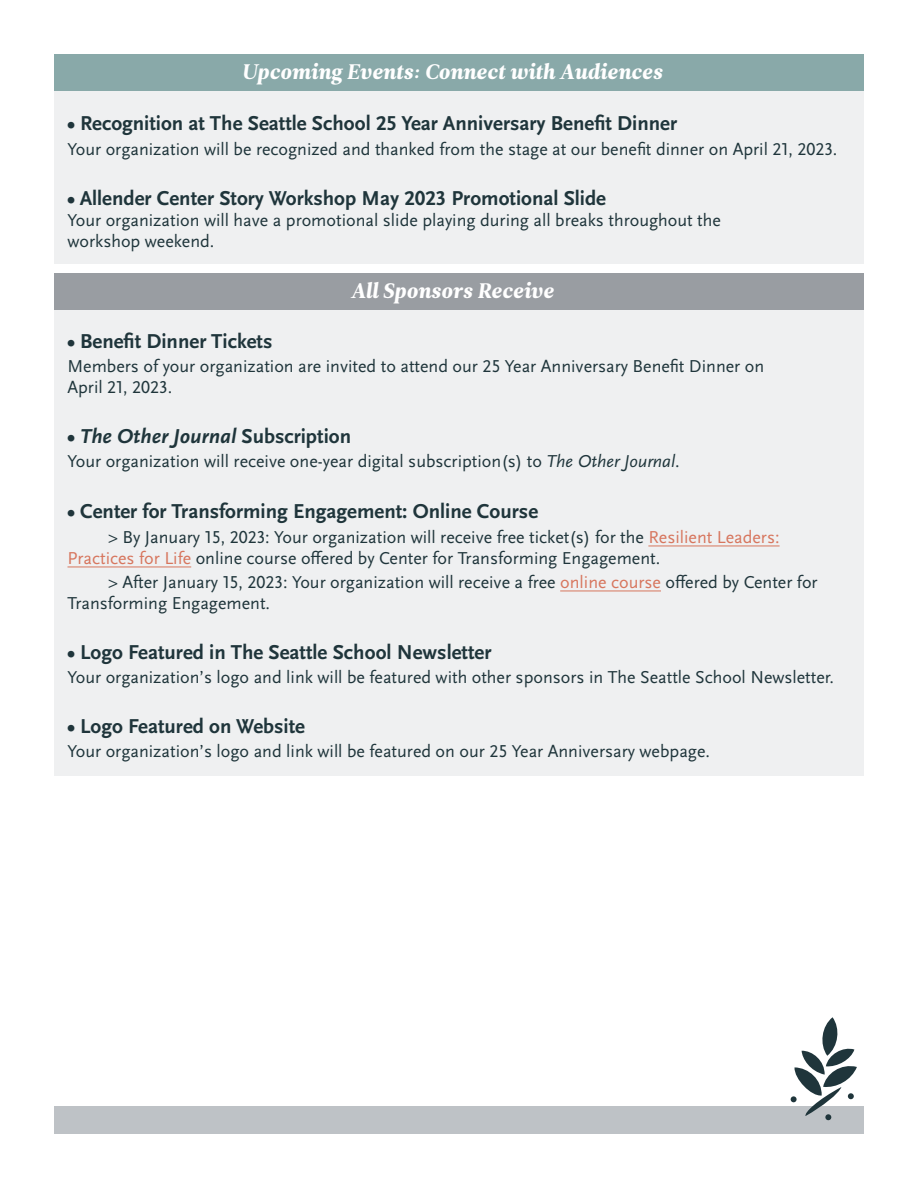
<style>
.page{position:relative;width:918px;height:1188px;background:#fff}
.page>*{position:absolute;margin:0;border:0;box-sizing:border-box;transform-origin:0 0}
.t1{font:700 21px "Scala Sans Pro";color:#1f353b}
.t2{font:21px "Leitura News Italic 4";color:#fff}
.t3{font:italic 700 21px "Scala Sans Pro";color:#1f353b}
.t4{font:18px/21px "Scala Sans Pro";color:#1f353b}
.s1{font-style:normal}
.s2{font-style:italic}
.s3{color:#d7765e}
</style>
<div class="page">
<div style="left:54px;top:1107px;width:810px;height:27px;background:#bec2c6"></div>
<svg style="left:791px;top:1017px;width:66px;height:103px"></svg>
<div style="left:54px;top:276px;width:810px;height:499px;background:#eff0f1"></div>
<div style="left:54px;top:273px;width:810px;height:36px;background:#999da2"></div>
<div style="left:54px;top:54px;width:810px;height:210px;background:#eff0f1"></div>
<div style="left:54px;top:54px;width:810px;height:36px;background:#89a9a9"></div>
<hr style="left:648px;top:546px;width:132px;height:1px;background:#d7765e">
<hr style="left:68px;top:567px;width:123px;height:1px;background:#d7765e">
<hr style="left:560px;top:591px;width:101px;height:1px;background:#d7765e">
<p class="t2" style="left:242px;top:58px;width:422px">Upcoming Events: Connect with Audiences</p>
<p class="t1" style="left:67px;top:111px;width:611px">• Recognition at The Seattle School 25 Year Anniversary Benefit Dinner</p>
<p class="t4" style="left:68px;top:138px;width:771px">Your organization will be recognized and thanked from the stage at our benefit dinner on April 21, 2023.</p>
<p class="t1" style="left:68px;top:186px;width:540px">• Allender Center Story Workshop May 2023 Promotional Slide</p>
<p class="t4" style="left:68px;top:210px;width:655px">Your organization will have a promotional slide playing during all breaks throughout the workshop weekend.</p>
<p class="t2" style="left:351px;top:276px;width:204px">All Sponsors Receive</p>
<p class="t1" style="left:68px;top:329px;width:206px">• Benefit Dinner Tickets</p>
<p class="t4" style="left:68px;top:356px;width:698px">Members of your organization are invited to attend our 25 Year Anniversary Benefit Dinner on<br>April 21, 2023.</p>
<p class="t3" style="left:68px;top:424px;width:285px"><span class="s1">•</span> The Other Journal <span class="s1">Subscription</span></p>
<p class="t4" style="left:68px;top:451px;width:614px">Your organization will receive one-year digital subscription(s) to <span class="s2">The Other Journal</span>.</p>
<p class="t1" style="left:68px;top:499px;width:472px">• Center for Transforming Engagement: Online Course</p>
<p class="t4" style="left:68px;top:527px;width:714px;text-indent:40px">&gt; By January 15, 2023: Your organization will receive free ticket(s) for the <span class="s3">Resilient Leaders:<br>Practices for Life</span> online course offered by Center for Transforming Engagement.</p>
<p class="t4" style="left:68px;top:572px;width:752px;text-indent:40px">&gt; After January 15, 2023: Your organization will receive a free <span class="s3">online course</span> offered by Center for<br>Transforming Engagement.</p>
<p class="t1" style="left:68px;top:640px;width:425px">• Logo Featured in The Seattle School Newsletter</p>
<p class="t4" style="left:68px;top:667px;width:768px">Your organization’s logo and link will be featured with other sponsors in The Seattle School Newsletter.</p>
<p class="t1" style="left:68px;top:714px;width:239px">• Logo Featured on Website</p>
<p class="t4" style="left:68px;top:740px;width:644px">Your organization’s logo and link will be featured on our 25 Year Anniversary webpage.</p>
</div>
